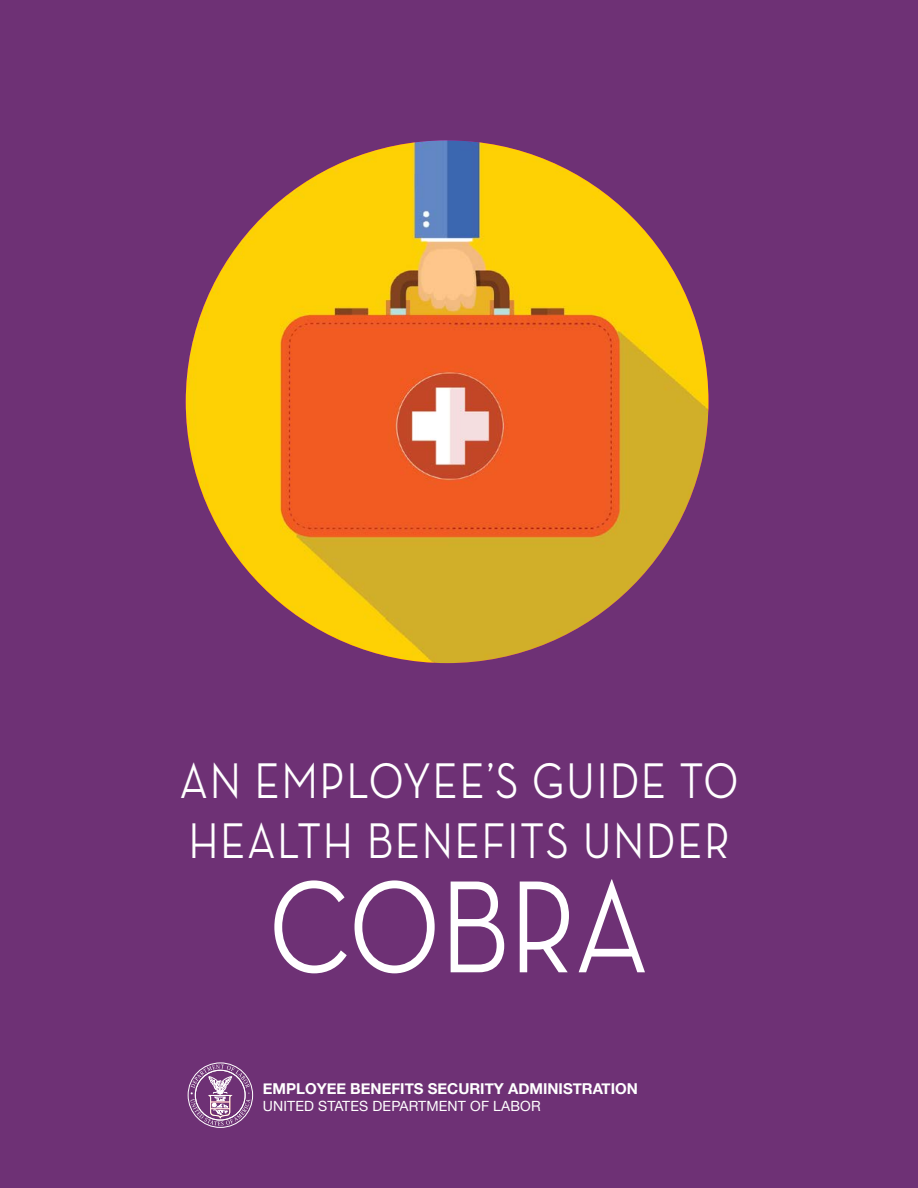
<style>
.page{position:relative;width:918px;height:1188px;background:#6e3175}
.page>*{position:absolute;margin:0;border:0;box-sizing:border-box;transform-origin:0 0}
.t1{font:500 133.5px "Neutra Disp";letter-spacing:.005em;color:#fff;scale:.86 1}
.t2{font:500 51px/60.3px "Neutra Disp";letter-spacing:.05em;color:#fff;scale:.86 1}
.t3{font:700 15px "Helvetica Neue";color:#fff}
.t4{font:14.1px "Helvetica Neue";letter-spacing:.01em;color:#fff}
</style>
<div class="page">
<img style="left:186px;top:140px;width:522px;height:523px;border-radius:261px">
<div style="left:188px;top:1062px;width:65px;height:66px;border:1px solid #fff;border-radius:50%"></div>
<svg style="left:191px;top:1065px;width:59px;height:61px"></svg>
<h1 class="t2" style="left:180px;top:751px;width:650px">AN EMPLOYEE’S GUIDE TO<br>HEALTH BENEFITS UNDER</h1>
<h1 class="t1" style="left:270px;top:854px;width:442px">COBRA</h1>
<p class="t3" style="left:263px;top:1077px;width:377px">EMPLOYEE BENEFITS SECURITY ADMINISTRATION</p>
<p class="t4" style="left:263px;top:1096px;width:279px">UNITED STATES DEPARTMENT OF LABOR</p>
</div>
